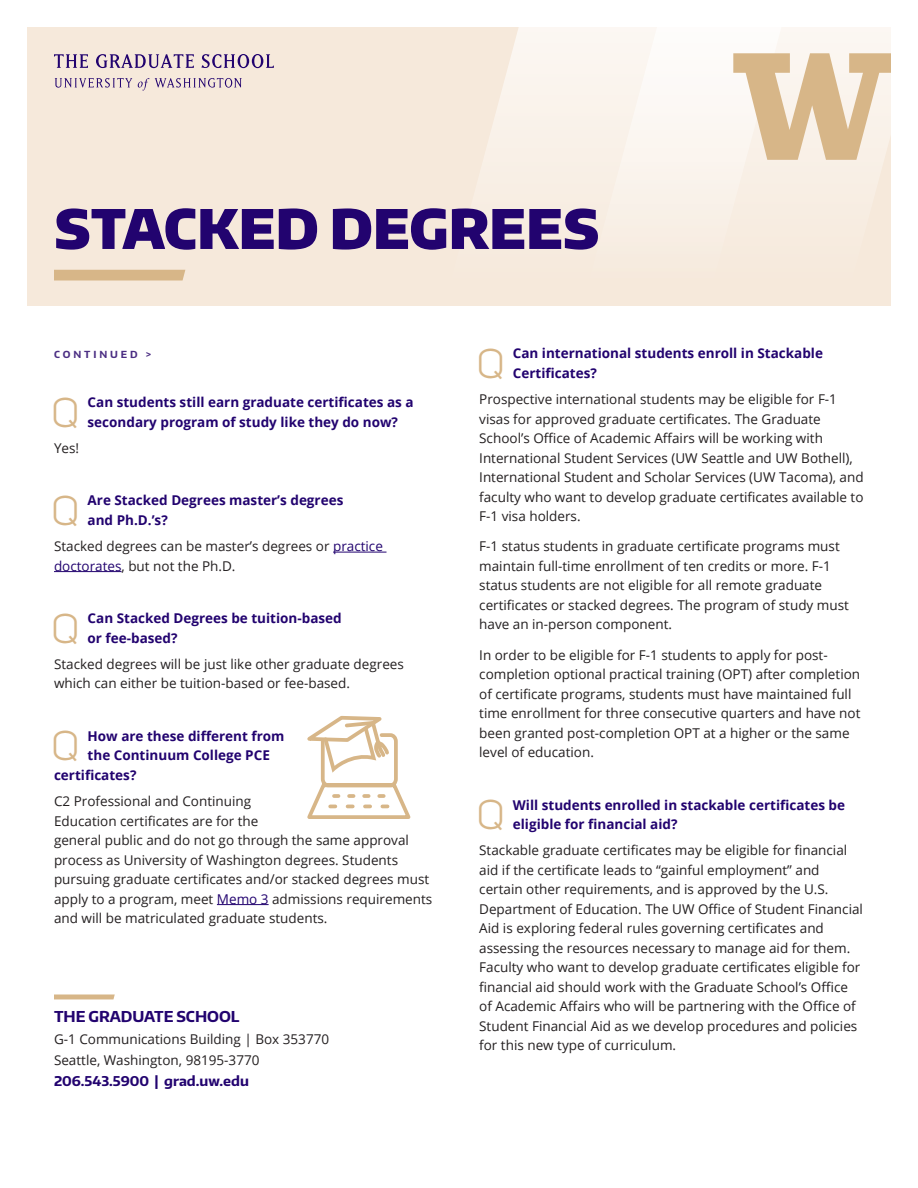
<style>
.page{position:relative;width:918px;height:1188px;background:#fff}
.page>*{position:absolute;margin:0;border:0;box-sizing:border-box;transform-origin:0 0}
.Page_Title{font:900 54px "Encode Sans Normal";color:#22036f}
.Body{font:41.1px "Uni Sans";color:#d7b688}
.Body-2{font:700 15px "Encode Sans Normal";color:#22036f}
.Body-3{font:13.5px/19.5px "Open Sans";color:#231f20}
.Body-4{font:700 13.5px/19.5px "Open Sans";color:#22036f}
.UW_body_type{font:13.5px "Open Sans";color:#231f20}
.Body-5{font:700 13.5px "Encode Sans Normal";color:#22036f}
.Section_Header{font:700 9.75px "Encode Sans Normal";letter-spacing:.3em;color:#4b2e83}
.s1{color:#22036f}
</style>
<div class="page">
<div style="left:27px;top:28px;width:864px;height:278px;background:#f6e9db"></div>
<svg style="left:447px;top:27px;width:138px;height:145px;fill:#f9f0e7"></svg>
<svg style="left:585px;top:27px;width:306px;height:198px;fill:#faf4ed"></svg>
<hr style="left:333px;top:552px;width:54px;height:1px;background:#22036f">
<hr style="left:54px;top:571px;width:68px;height:1px;background:#22036f">
<hr style="left:217px;top:904px;width:52px;height:1px;background:#22036f">
<svg style="left:54px;top:270px;width:131px;height:10px"></svg>
<svg style="left:733px;top:53px;width:158px;height:107px"></svg>
<svg style="left:54px;top:54px;width:34px;height:14px"></svg>
<svg style="left:96px;top:54px;width:98px;height:14px"></svg>
<svg style="left:201px;top:54px;width:73px;height:14px"></svg>
<svg style="left:55px;top:78px;width:187px;height:13px"></svg>
<svg style="left:54px;top:994px;width:61px;height:5px"></svg>
<svg style="left:307px;top:716px;width:104px;height:103px"></svg>
<p class="Page_Title" style="left:54px;top:193px;width:546px">STACKED DEGREES</p>
<p class="Section_Header" style="left:54px;top:348px;width:99px">CONTINUED &gt;</p>
<p class="Body" style="left:52px;top:389px;width:29px">Q</p>
<p class="Body-4" style="left:88px;top:392px;width:327px">Can students still earn graduate certificates as a secondary program of study like they do now?</p>
<p class="Body-3" style="left:54px;top:438px;width:27px">Yes!</p>
<p class="Body" style="left:52px;top:487px;width:29px">Q</p>
<p class="Body-4" style="left:88px;top:490px;width:257px">Are Stacked Degrees master’s degrees and Ph.D.’s?</p>
<p class="Body-3" style="left:54px;top:536px;width:330px">Stacked degrees can be master’s degrees or <span class="s1">practice doctorates</span>, but not the Ph.D.</p>
<p class="Body" style="left:52px;top:605px;width:29px">Q</p>
<p class="Body-4" style="left:88px;top:608px;width:256px">Can Stacked Degrees be tuition-based or fee-based?</p>
<p class="Body-3" style="left:54px;top:654px;width:351px">Stacked degrees will be just like other graduate degrees which can either be tuition-based or fee-based.</p>
<p class="Body" style="left:52px;top:722px;width:29px">Q</p>
<p class="Body-4" style="left:88px;top:726px;width:198px">How are these different from</p>
<p class="Body-4" style="left:88px;top:745px;width:184px">the Continuum College PCE</p>
<p class="Body-4" style="left:54px;top:765px;width:84px">certificates?</p>
<p class="Body-3" style="left:54px;top:791px;width:380px">C2 Professional and Continuing<br>Education certificates are for the<br>general public and do not go through the same approval process as University of Washington degrees. Students pursuing graduate certificates and/or stacked degrees must apply to a program, meet <span class="s1">Memo 3</span> admissions requirements and will be matriculated graduate students.</p>
<p class="Body-2" style="left:54px;top:1007px;width:187px">THE GRADUATE SCHOOL</p>
<p class="UW_body_type" style="left:54px;top:1030px;width:277px">G-1 Communications Building | Box 353770</p>
<p class="UW_body_type" style="left:54px;top:1051px;width:207px">Seattle, Washington, 98195-3770</p>
<p class="Body-5" style="left:54px;top:1073px;width:196px">206.543.5900 | grad.uw.edu</p>
<p class="Body" style="left:477px;top:340px;width:29px">Q</p>
<p class="Body-4" style="left:513px;top:343px;width:312px">Can international students enroll in Stackable<br>Certificates?</p>
<p class="Body-3" style="left:479px;top:389px;width:386px">Prospective international students may be eligible for F-1 visas for approved graduate certificates. The Graduate School’s Office of Academic Affairs will be working with International Student Services (UW Seattle and UW Bothell), International Student and Scholar Services (UW Tacoma), and faculty who want to develop graduate certificates available to F-1 visa holders.</p>
<p class="Body-3" style="left:479px;top:536px;width:371px">F-1 status students in graduate certificate programs must maintain full-time enrollment of ten credits or more. F-1 status students are not eligible for all remote graduate certificates or stacked degrees. The program of study must have an in-person component.</p>
<p class="Body-3" style="left:479px;top:645px;width:383px">In order to be eligible for F-1 students to apply for post&shy;completion optional practical training (OPT) after completion of certificate programs, students must have maintained full time enrollment for three consecutive quarters and have not been granted post-completion OPT at a higher or the same level of education.</p>
<p class="Body" style="left:477px;top:791px;width:29px">Q</p>
<p class="Body-4" style="left:513px;top:795px;width:334px">Will students enrolled in stackable certificates be eligible for financial aid?</p>
<p class="Body-3" style="left:479px;top:840px;width:385px">Stackable graduate certificates may be eligible for financial aid if the certificate leads to “gainful employment” and certain other requirements, and is approved by the U.S.<br>Department of Education. The UW Office of Student Financial Aid is exploring federal rules governing certificates and assessing the resources necessary to manage aid for them.<br>Faculty who want to develop graduate certificates eligible for financial aid should work with the Graduate School’s Office of Academic Affairs who will be partnering with the Office of Student Financial Aid as we develop procedures and policies for this new type of curriculum.</p>
</div>
